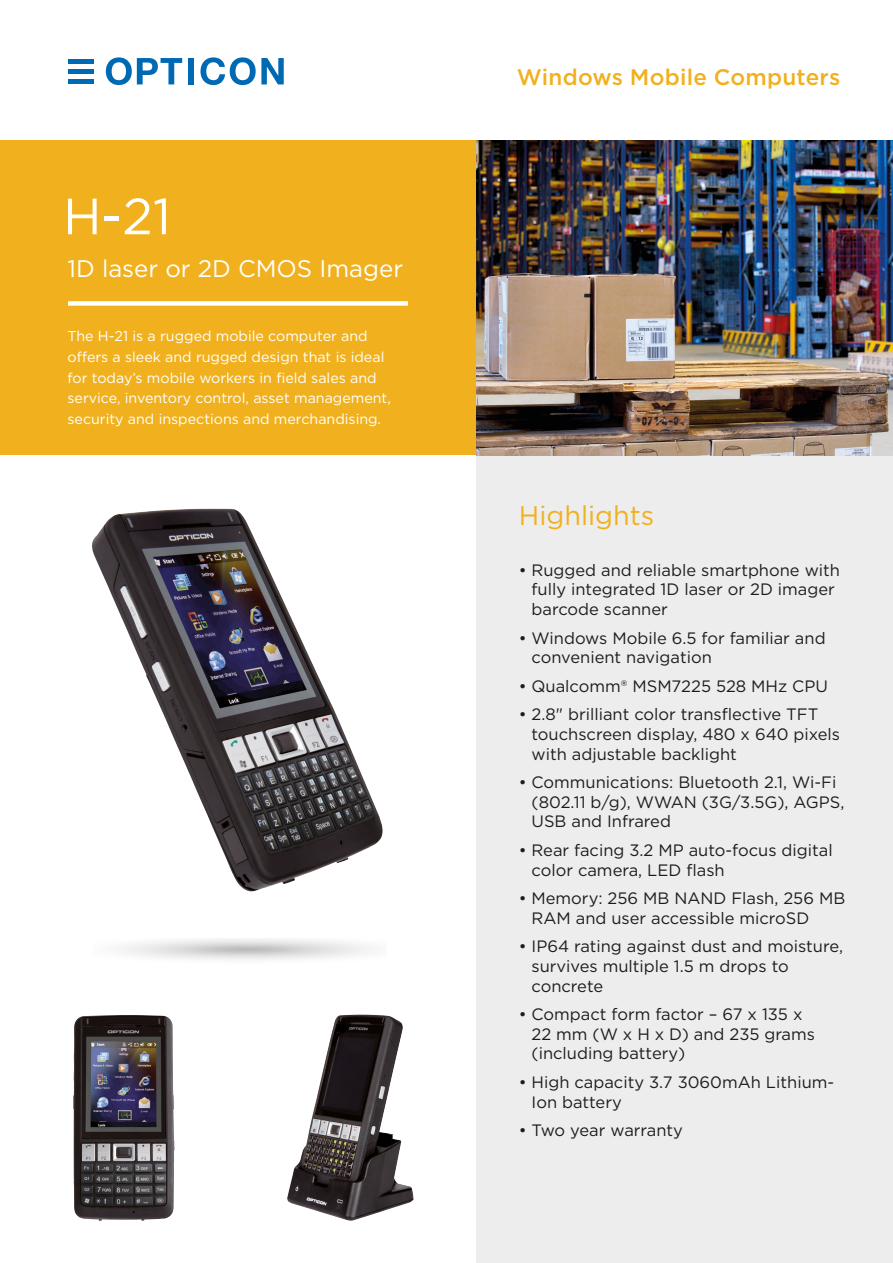
<style>
.page{position:relative;width:893px;height:1263px;background:#fff}
.page>*{position:absolute;margin:0;border:0;box-sizing:border-box;transform-origin:0 0}
.t1{font:50.85px "Gotham";color:#fff}
.t2{font:27px "Gotham";color:#f1b11e}
.t3{font:24px "Gotham";color:#fff}
.t4{font:500 22.5px "Gotham";letter-spacing:.01em;color:#f1b11e}
.t5{font:16.5px/19.8px "Gotham";color:#1d1d1b}
.t6{font:14.25px/20.7px "Gotham";color:#fff}
</style>
<div class="page">
<div style="left:476px;top:455px;width:417px;height:808px;background:#ededed"></div>
<div style="left:0;top:140px;width:476px;height:315px;background:#f1b11e"></div>
<div style="left:68px;top:301px;width:340px;height:5px;background:#fff"></div>
<img style="left:287px;top:1014px;width:127px;height:207px">
<img style="left:73px;top:1015px;width:102px;height:206px">
<img style="left:92px;top:509px;width:291px;height:383px">
<img style="left:476px;top:140px;width:417px;height:315px">
<div style="left:68px;top:59px;width:25px;height:5px;background:#0069b4"></div>
<div style="left:68px;top:69px;width:25px;height:5px;background:#0069b4"></div>
<div style="left:68px;top:79px;width:25px;height:5px;background:#0069b4"></div>
<svg style="left:106px;top:57px;width:76px;height:28px"></svg>
<div style="left:188px;top:58px;width:6px;height:26px;background:#0069b4"></div>
<svg style="left:200px;top:57px;width:84px;height:28px"></svg>
<p class="t1" style="left:63px;top:184px;width:109px">H-21</p>
<p class="t3" style="left:67px;top:253px;width:337px">1D laser or 2D CMOS Imager</p>
<p class="t6" style="left:67px;top:326px;width:325px">The H-21 is a rugged mobile computer and offers a sleek and rugged design that is ideal for today’s mobile workers in field sales and service, inventory control, asset management, security and inspections and merchandising.</p>
<p class="t4" style="left:517px;top:62px;width:325px">Windows Mobile Computers</p>
<p class="t2" style="left:519px;top:498px;width:137px">Highlights</p>
<p class="t5" style="left:531px;top:559px;width:310px;text-indent:-13px">• Rugged and reliable smartphone with fully integrated 1D laser or 2D imager barcode scanner</p>
<p class="t5" style="left:531px;top:627px;width:296px;text-indent:-13px">• Windows Mobile 6.5 for familiar and convenient navigation</p>
<p class="t5" style="left:519px;top:675px;width:311px">• Qualcomm® MSM7225 528 MHz CPU</p>
<p class="t5" style="left:531px;top:704px;width:310px;text-indent:-13px">• 2.8" brilliant color transflective TFT touchscreen display, 480 x 640 pixels with adjustable backlight</p>
<p class="t5" style="left:531px;top:772px;width:314px;text-indent:-13px">• Communications: Bluetooth 2.1, Wi-Fi (802.11 b/g), WWAN (3G/3.5G), AGPS,<br>USB and Infrared</p>
<p class="t5" style="left:531px;top:840px;width:303px;text-indent:-13px">• Rear facing 3.2 MP auto-focus digital color camera, LED flash</p>
<p class="t5" style="left:531px;top:888px;width:315px;text-indent:-13px">• Memory: 256 MB NAND Flash, 256 MB<br>RAM and user accessible microSD</p>
<p class="t5" style="left:531px;top:936px;width:313px;text-indent:-13px">• IP64 rating against dust and moisture, survives multiple 1.5 m drops to concrete</p>
<p class="t5" style="left:531px;top:1004px;width:285px;text-indent:-13px">• Compact form factor – 67 x 135 x<br>22 mm (W x H x D) and 235 grams (including battery)</p>
<p class="t5" style="left:531px;top:1072px;width:304px;text-indent:-13px">• High capacity 3.7 3060mAh Lithium-<br>Ion battery</p>
<p class="t5" style="left:519px;top:1120px;width:166px">• Two year warranty</p>
</div>
